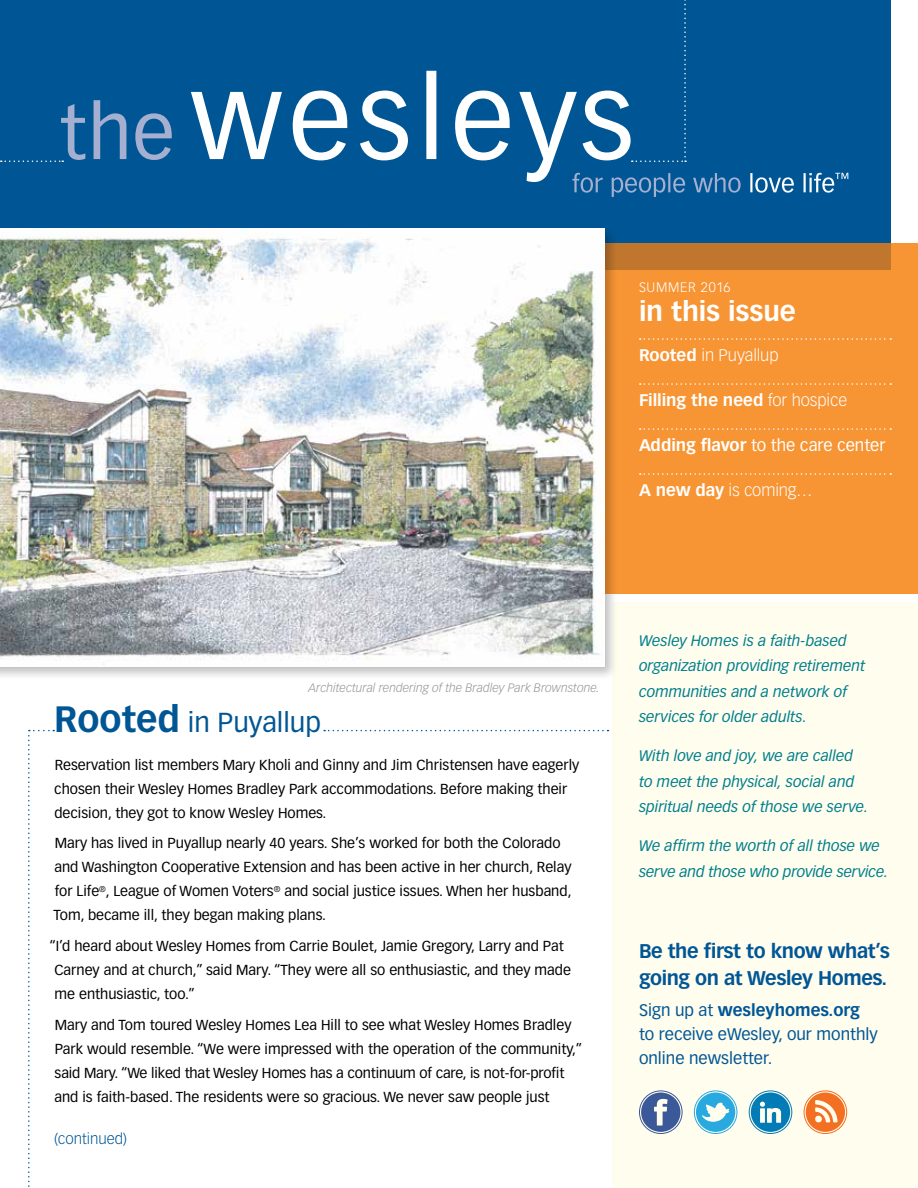
<style>
.page{position:relative;width:918px;height:1188px;background:#fff}
.page>*{position:absolute;margin:0;border:0;box-sizing:border-box;transform-origin:0 0}
.t1{font:27px "Vectora LH";color:#005695}
.t2{font:700 27px "Vectora LH";letter-spacing:-.005em;color:#fff}
.t3{font:700 19.5px/27px "Vectora LH";letter-spacing:-.02em;color:#005695}
.t4{font:16.5px/24px "Vectora LH";color:#005695}
.t5{font:300 16.5px "Vectora LH";letter-spacing:-.01em;color:#fff}
.t6{font:16.5px "Vectora LH";color:#fff}
.t7{font:700 16.5px "Vectora LH";letter-spacing:-.005em;color:#fff}
.t8{font:italic 15px/25.5px "Vectora LH";color:#007f8d}
.t9{font:300 15px "Vectora LH";color:#005695}
.t10{font:14.25px/24px "Vectora LH";color:#000}
.t11{font:300 13.5px "Vectora LH";letter-spacing:.055em;color:#fff}
.t12{font:italic 300 12px "Vectora LH";color:#939598}
.s1{font-weight:700}
.s2{font-weight:300}
.s3{font-weight:700;font-size:36px}
</style>
<div class="page">
<div style="left:0;top:0;width:891px;height:270px;background:#005695"></div>
<svg style="left:191px;top:71px;width:440px;height:111px"></svg>
<svg style="left:572px;top:173px;width:169px;height:24px"></svg>
<svg style="left:750px;top:173px;width:98px;height:20px"></svg>
<div style="left:612px;top:602px;width:306px;height:586px;background:#fffdee"></div>
<svg style="left:1px;top:100px;width:171px;height:62px"></svg>
<div style="left:564px;top:243px;width:354px;height:351px;background:#f79433"></div>
<svg style="left:640px;top:338px;width:251px;height:2px"></svg>
<svg style="left:640px;top:383px;width:251px;height:2px"></svg>
<svg style="left:640px;top:428px;width:251px;height:2px"></svg>
<svg style="left:640px;top:473px;width:251px;height:2px"></svg>
<div style="left:553px;top:243px;width:338px;height:27px;background:#c1762d"></div>
<svg style="left:806px;top:1093px;width:39px;height:39px"></svg>
<div style="left:804px;top:1090px;width:43px;height:44px;border:1px solid #f36f21;border-radius:50%"></div>
<svg style="left:641px;top:1093px;width:39px;height:39px"></svg>
<div style="left:639px;top:1090px;width:44px;height:44px;border:1px solid #3b5999;border-radius:50%"></div>
<svg style="left:696px;top:1093px;width:39px;height:39px"></svg>
<div style="left:694px;top:1090px;width:43px;height:44px;border:1px solid #28aae1;border-radius:50%"></div>
<svg style="left:751px;top:1093px;width:39px;height:39px"></svg>
<div style="left:749px;top:1090px;width:43px;height:44px;border:1px solid #027bb7;border-radius:50%"></div>
<svg style="left:632px;top:0;width:54px;height:162px"></svg>
<svg style="left:324px;top:730px;width:284px;height:1px"></svg>
<svg style="left:28px;top:730px;width:26px;height:457px"></svg>
<div style="left:0;top:225px;width:618px;height:456px;background:#000;opacity:.25"></div>
<img style="left:0;top:229px;width:604px;height:438px">
<p class="t11" style="left:639px;top:280px;width:93px">SUMMER 2016</p>
<h1 class="t2" style="left:639px;top:295px;width:158px">in this issue</h1>
<p class="t5" style="left:639px;top:346px;width:141px"><span class="s1">Rooted</span> in Puyallup</p>
<p class="t7" style="left:639px;top:391px;width:210px">Filling the need <span class="s2">for hospice</span></p>
<p class="t6" style="left:639px;top:436px;width:248px"><span class="s1">Adding flavor</span> to the care center</p>
<p class="t5" style="left:639px;top:481px;width:175px"><span class="s1">A new day</span> is coming…</p>
<p class="t12" style="left:309px;top:680px;width:293px">Architectural rendering of the Bradley Park Brownstone.</p>
<h1 class="t1" style="left:54px;top:707px;width:268px"><span class="s3">Rooted</span> in Puyallup</h1>
<p class="t10" style="left:54px;top:753px;width:526px">Reservation list members Mary Kholi and Ginny and Jim Christensen have eagerly chosen their Wesley Homes Bradley Park accommodations. Before making their decision, they got to know Wesley Homes.</p>
<p class="t10" style="left:54px;top:831px;width:520px">Mary has lived in Puyallup nearly 40 years. She’s worked for both the Colorado and Washington Cooperative Extension and has been active in her church, Relay for Life<sup>®</sup>, League of Women Voters<sup>®</sup> and social justice issues. When her husband, Tom, became ill, they began making plans.</p>
<p class="t10" style="left:54px;top:934px;width:518px;text-indent:-5px">“I’d heard about Wesley Homes from Carrie Boulet, Jamie Gregory, Larry and Pat<br>Carney and at church,” said Mary. “They were all so enthusiastic, and they made me enthusiastic, too.”</p>
<p class="t10" style="left:54px;top:1013px;width:529px">Mary and Tom toured Wesley Homes Lea Hill to see what Wesley Homes Bradley Park would resemble. “We were impressed with the operation of the community,” said Mary. “We liked that Wesley Homes has a continuum of care, is not-for-profit and is faith-based. The residents were so gracious. We never saw people just</p>
<p class="t9" style="left:54px;top:1130px;width:75px">(continued)</p>
<p class="t8" style="left:639px;top:628px;width:228px">Wesley Homes is a faith-based organization providing retirement communities and a network of services for older adults.</p>
<p class="t8" style="left:639px;top:743px;width:231px">With love and joy, we are called to meet the physical, social and spiritual needs of those we serve.</p>
<p class="t8" style="left:639px;top:833px;width:251px">We affirm the worth of all those we serve and those who provide service.</p>
<h2 class="t3" style="left:639px;top:937px;width:252px">Be the first to know what’s going on at Wesley Homes.</h2>
<p class="t4" style="left:639px;top:998px;width:240px">Sign up at <span class="s1">wesleyhomes.org </span>to receive eWesley, our monthly online newsletter.</p>
</div>
